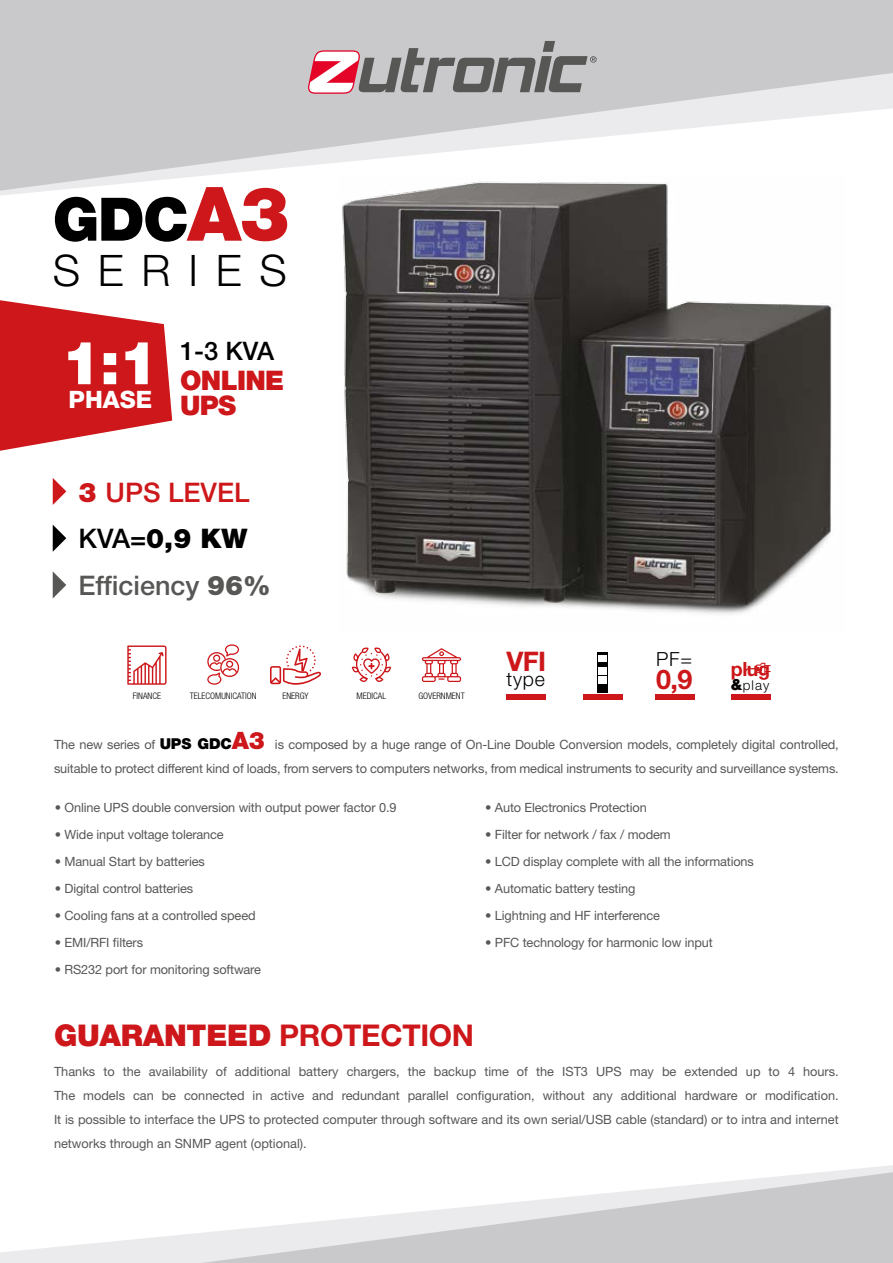
<style>
.page{position:relative;width:893px;height:1263px;background:#fff}
.page>*{position:absolute;margin:0;border:0;box-sizing:border-box;transform-origin:0 0}
.t1{font:900 60px "Helvetica Neue LT Std";color:#000}
.t2{font:900 60px "Helvetica Neue LT Std";color:#fff}
.t3{font:300 43.5px "Helvetica Neue LT Std";letter-spacing:.41em;color:#000}
.t4{font:900 30px "Helvetica Neue LT Std";letter-spacing:-.01em;color:#cd171a}
.t5{font:500 27px/46.5px "Helvetica Neue LT Std";color:#575756}
.t6{font:900 27px/25.5px "Helvetica Neue LT Std";letter-spacing:-.025em;color:#cd171a}
.t7{font:700 27px "Helvetica Neue LT Std";color:#cd171a}
.t8{font:500 25.5px "Helvetica Neue LT Std";color:#000}
.t9{font:800 24px "Helvetica Neue LT Std";color:#fff}
.t10{font:300 19.5px "Helvetica Neue LT Std";letter-spacing:.04em;color:#000}
.t11{font:700 19.5px "Helvetica Neue LT Std";color:#cd171a}
.t12{font:300 13.5px "Helvetica Neue LT Std";color:#000}
.t13{font:12.75px/24px "Helvetica Neue LT Std";letter-spacing:-.01em;color:#575756}
.t14{font:300 condensed 9px "Helvetica Neue LT Std";color:#000}
.s1{font-size:75px;color:#cd171a}
.s2{font-weight:900;color:#cd171a}
.s3{color:#cd171a}
.s4{color:#000}
.s5{font-weight:900;color:#000}
.s6{font-weight:900}
.s7{font-weight:900;font-size:15.15px}
.s8{font-weight:900;font-size:15px;color:#000}
.s9{font-weight:900;font-size:24px;color:#cd171a}
.s10{font-weight:700}
</style>
<div class="page">
<svg style="left:0;top:1165px;width:893px;height:98px"></svg>
<svg style="left:201px;top:1172px;width:692px;height:91px"></svg>
<svg style="left:0;top:0;width:893px;height:191px;fill:#c9c9cc"></svg>
<svg style="left:308px;top:41px;width:289px;height:53px;background:#ab9fa2"></svg>
<img style="left:338px;top:174px;width:507px;height:440px">
<svg style="left:0;top:300px;width:172px;height:151px"></svg>
<svg style="left:53px;top:478px;width:13px;height:27px"></svg>
<svg style="left:53px;top:525px;width:13px;height:27px"></svg>
<svg style="left:53px;top:572px;width:13px;height:26px"></svg>
<svg style="left:127px;top:645px;width:40px;height:40px"></svg>
<svg style="left:207px;top:644px;width:33px;height:41px"></svg>
<svg style="left:270px;top:645px;width:51px;height:40px"></svg>
<svg style="left:352px;top:647px;width:39px;height:35px"></svg>
<svg style="left:422px;top:648px;width:39px;height:34px"></svg>
<div style="left:507px;top:695px;width:39px;height:5px;background:#cd171a"></div>
<div style="left:583px;top:695px;width:39px;height:5px;background:#cd171a"></div>
<div style="left:597px;top:652px;width:11px;height:40px;background:#000"></div>
<div style="left:598px;top:656px;width:9px;height:6px;background:#fff"></div>
<svg style="left:598px;top:667px;width:9px;height:16px"></svg>
<div style="left:655px;top:695px;width:39px;height:5px;background:#cd171a"></div>
<svg style="left:744px;top:663px;width:27px;height:11px"></svg>
<div style="left:731px;top:695px;width:39px;height:5px;background:#cd171a"></div>
<h1 class="t1" style="left:53px;top:183px;width:238px">GDC<span class="s1">A3</span></h1>
<h2 class="t3" style="left:53px;top:244px;width:236px">SERIES</h2>
<h1 class="t2" style="left:61px;top:327px;width:99px">1:1</h1>
<h3 class="t9" style="left:69px;top:386px;width:85px">PHASE</h3>
<h3 class="t8" style="left:180px;top:335px;width:96px">1-3 KVA</h3>
<h3 class="t6" style="left:180px;top:367px;width:106px">ONLINE<br>UPS</h3>
<h3 class="t5" style="left:79px;top:468px;width:194px"><span class="s2">3</span> <span class="s3">UPS LEVEL<br></span><span class="s4">KVA=</span><span class="s5">0,9 KW<br></span>Efficiency <span class="s6">96%</span></h3>
<p class="t14" style="left:133px;top:691px;width:30px">FINANCE</p>
<p class="t14" style="left:190px;top:691px;width:68px">TELECOMUNICATION</p>
<p class="t14" style="left:282px;top:691px;width:28px">ENERGY</p>
<p class="t14" style="left:357px;top:691px;width:31px">MEDICAL</p>
<p class="t14" style="left:418px;top:691px;width:48px">GOVERNMENT</p>
<h3 class="t7" style="left:507px;top:645px;width:41px">VFI</h3>
<h3 class="t10" style="left:507px;top:667px;width:40px">type</h3>
<h3 class="t10" style="left:656px;top:647px;width:38px">PF=</h3>
<h3 class="t7" style="left:656px;top:662px;width:38px">0,9</h3>
<h3 class="t11" style="left:731px;top:657px;width:41px">plug</h3>
<p class="t12" style="left:731px;top:677px;width:40px"><span class="s7">&amp;</span>play</p>
<p class="t13" style="left:54px;top:732px;width:786px">The new series of <span class="s8">UPS GDC</span><span class="s9">A3</span> is composed by a huge range of On-Line Double Conversion models, completely digital controlled, suitable to protect different kind of loads, from servers to computers networks, from medical instruments to security and surveillance systems.</p>
<p class="t13" style="left:55px;top:795px;width:343px">• Online UPS double conversion with output power factor 0.9</p>
<p class="t13" style="left:55px;top:822px;width:170px">• Wide input voltage tolerance</p>
<p class="t13" style="left:55px;top:849px;width:151px">• Manual Start by batteries</p>
<p class="t13" style="left:55px;top:876px;width:140px">• Digital control batteries</p>
<p class="t13" style="left:55px;top:903px;width:202px">• Cooling fans at a controlled speed</p>
<p class="t13" style="left:55px;top:930px;width:90px">• EMI/RFI filters</p>
<p class="t13" style="left:55px;top:957px;width:208px">• RS232 port for monitoring software</p>
<p class="t13" style="left:485px;top:795px;width:163px">• Auto Electronics Protection</p>
<p class="t13" style="left:485px;top:822px;width:187px">• Filter for network / fax / modem</p>
<p class="t13" style="left:485px;top:849px;width:270px">• LCD display complete with all the informations</p>
<p class="t13" style="left:485px;top:876px;width:152px">• Automatic battery testing</p>
<p class="t13" style="left:485px;top:903px;width:176px">• Lightning and HF interference</p>
<p class="t13" style="left:485px;top:930px;width:229px">• PFC technology for harmonic low input</p>
<h3 class="t4" style="left:54px;top:1017px;width:422px">GUARANTEED <span class="s10">PROTECTION</span></h3>
<p class="t13" style="left:54px;top:1059px;width:786px;text-align:justify">Thanks to the availability of additional battery chargers, the backup time of the IST3 UPS may be extended up to 4 hours.<br>The models can be connected in active and redundant parallel configuration, without any additional hardware or modification.<br>It is possible to interface the UPS to protected computer through software and its own serial/USB cable (standard) or to intra and internet networks through an SNMP agent (optional).</p>
</div>
